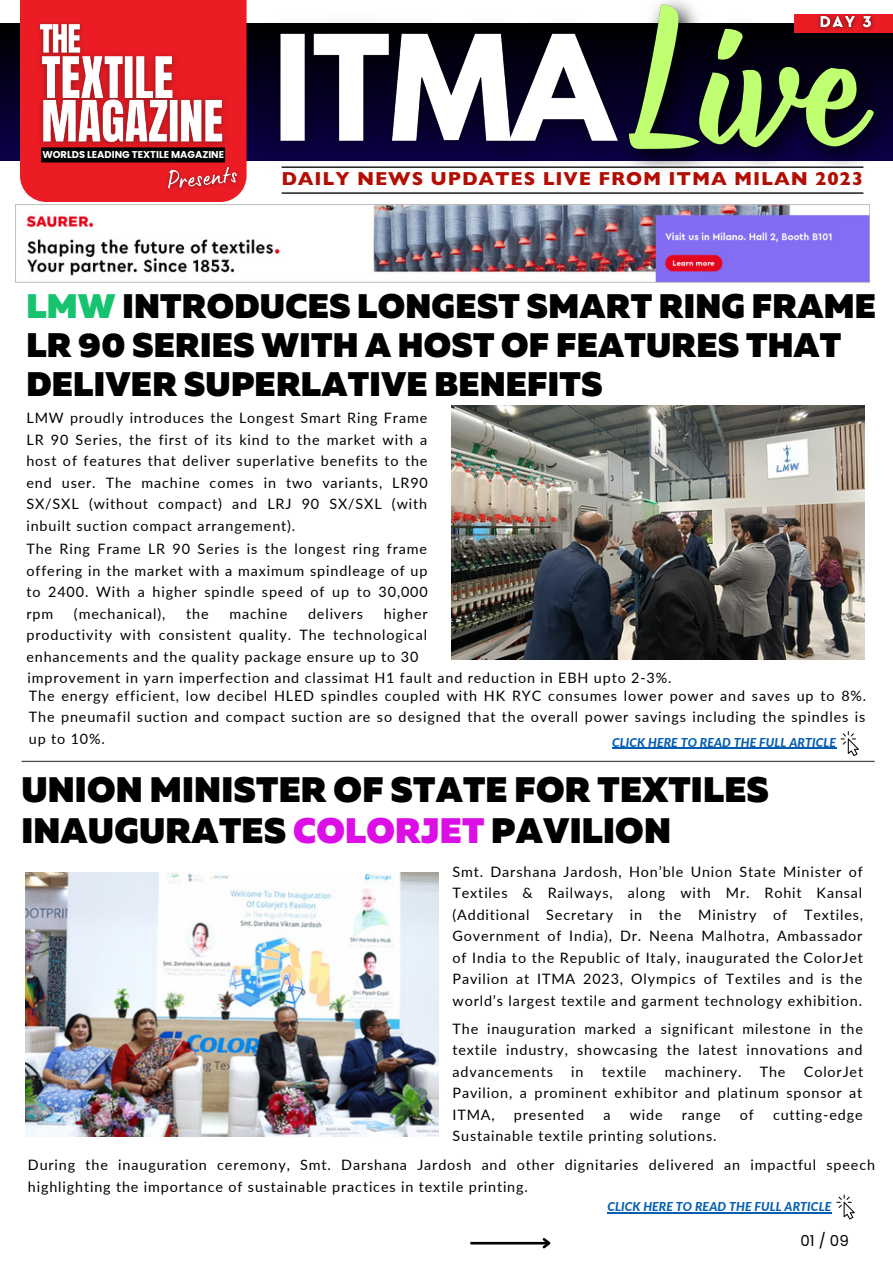
<style>
.page{position:relative;width:893px;height:1266px;background:#fff}
.page>*{position:absolute;margin:0;border:0;box-sizing:border-box;transform-origin:0 0}
.t1{font:900 35.35px/40.6px "Muller";letter-spacing:.005em;color:#000}
.t2{font:900 33.95px/39.4px "Muller";letter-spacing:.005em;color:#000}
.t3{font:800 18.9px "Gill Sans";letter-spacing:.045em;color:#b20e03}
.t4{font:15.05px "Poppins";color:#000}
.t5{font:14.35px/21.5px "Lato";letter-spacing:.06em;color:#000;text-align:justify}
.t6{font:italic 800 12.25px "Lato";letter-spacing:.01em;color:#035eb2}
.t7{font:700 9.97px "Poppins";color:#fff}
.s1{color:#16c470}
.s2{color:#db0ee6}
</style>
<div class="page">
<div style="left:0;top:24px;width:892px;height:137px;background:linear-gradient(to bottom,#000,#0c0048)"></div>
<img style="left:658px;top:0;width:234px;height:276px">
<div style="left:20px;top:0;width:214px;height:202px;background:#eb1c24"></div>
<hr style="left:281px;top:192px;width:582px;height:2px;background:#000">
<img style="left:15px;top:205px;width:854px;height:77px">
<div style="left:794px;top:14px;width:98px;height:19px;background:#eb1c24"></div>
<img style="left:811px;top:8px;width:70px;height:33px">
<img style="left:32px;top:8px;width:58px;height:24px">
<img style="left:29px;top:32px;width:157px;height:44px">
<img style="left:29px;top:76px;width:205px;height:97px">
<img style="left:234px;top:0;width:424px;height:233px">
<img style="left:158px;top:156px;width:90px;height:53px">
<hr style="left:281px;top:166px;width:582px;height:2px;background:#000">
<hr style="left:470px;top:1241px;width:79px;height:3px;background:#000">
<svg style="left:540px;top:1238px;width:11px;height:11px"></svg>
<hr style="left:22px;top:760px;width:852px;height:2px;background:#4d4d4d">
<svg style="left:840px;top:731px;width:19px;height:25px"></svg>
<img style="left:452px;top:406px;width:412px;height:253px">
<hr style="left:612px;top:747px;width:224px;height:1px;background:#035eb2">
<svg style="left:836px;top:1194px;width:18px;height:25px"></svg>
<img style="left:26px;top:872px;width:412px;height:264px">
<hr style="left:607px;top:1212px;width:224px;height:1px;background:#035eb2">
<p class="t7" style="left:42px;top:147px;width:183px">WORLDS LEADING TEXTILE MAGAZINE</p>
<p class="t3" style="left:281px;top:172px;width:583px">DAILY NEWS UPDATES LIVE FROM ITMA MILAN 2023</p>
<p class="t2" style="left:26px;top:289px;width:851px"><span class="s1">LMW</span> INTRODUCES LONGEST SMART RING FRAME<br>LR 90 SERIES WITH A HOST OF FEATURES THAT<br>DELIVER SUPERLATIVE BENEFITS</p>
<p class="t5" style="left:26px;top:407px;width:403px">LMW proudly introduces the Longest Smart Ring Frame LR 90 Series, the first of its kind to the market with a host of features that deliver superlative benefits to the end user. The machine comes in two variants, LR90<br>SX/SXL (without compact) and LRJ 90 SX/SXL (with inbuilt suction compact arrangement).</p>
<p class="t5" style="left:26px;top:537px;width:403px">The Ring Frame LR 90 Series is the longest ring frame offering in the market with a maximum spindleage of up to 2400. With a higher spindle speed of up to 30,000 rpm</p>
<p class="t5" style="left:74px;top:602px;width:93px">(mechanical),</p>
<p class="t5" style="left:186px;top:602px;width:24px">the</p>
<p class="t5" style="left:229px;top:602px;width:59px">machine</p>
<p class="t5" style="left:308px;top:602px;width:56px">delivers</p>
<p class="t5" style="left:26px;top:602px;width:403px;text-indent:357px">higher productivity with consistent quality. The technological enhancements and the quality package ensure up to 30</p>
<p class="t5" style="left:29px;top:684px;width:838px">The energy efficient, low decibel HLED spindles coupled with HK RYC consumes lower power and saves up to 8%.<br>The pneumafil suction and compact suction are so designed that the overall power savings including the spindles is up to 10%.</p>
<p class="t5" style="left:28px;top:666px;width:645px">improvement in yarn imperfection and classimat H1 fault and reduction in EBH upto 2-3%.</p>
<p class="t6" style="left:612px;top:734px;width:225px">CLICK HERE TO READ THE FULL ARTICLE</p>
<p class="t1" style="left:21px;top:772px;width:749px">UNION MINISTER OF STATE FOR TEXTILES<br>INAUGURATES <span class="s2">COLORJET</span> PAVILION</p>
<p class="t5" style="left:452px;top:860px;width:412px">Smt. Darshana Jardosh, Hon’ble Union State Minister of Textiles &amp; Railways, along with Mr. Rohit Kansal (Additional Secretary in the Ministry of Textiles, Government of India), Dr. Neena Malhotra, Ambassador of India to the Republic of Italy, inaugurated the ColorJet Pavilion at ITMA 2023, Olympics of Textiles and is the world’s largest textile and garment technology exhibition.</p>
<p class="t5" style="left:452px;top:1017px;width:412px">The inauguration marked a significant milestone in the textile industry, showcasing the latest innovations and advancements</p>
<p class="t5" style="left:452px;top:1060px;width:412px;text-indent:351px">ColorJet Pavilion, a prominent exhibitor and platinum sponsor at ITMA,</p>
<p class="t5" style="left:571px;top:1060px;width:14px">in</p>
<p class="t5" style="left:602px;top:1060px;width:46px">textile</p>
<p class="t5" style="left:664px;top:1060px;width:78px">machinery.</p>
<p class="t5" style="left:759px;top:1060px;width:27px">The</p>
<p class="t5" style="left:514px;top:1103px;width:72px">presented</p>
<p class="t5" style="left:603px;top:1103px;width:9px">a</p>
<p class="t5" style="left:629px;top:1103px;width:34px">wide</p>
<p class="t5" style="left:681px;top:1103px;width:40px">range</p>
<p class="t5" style="left:739px;top:1103px;width:16px">of</p>
<p class="t5" style="left:773px;top:1103px;width:91px">cutting-edge</p>
<p class="t5" style="left:452px;top:1124px;width:265px">Sustainable textile printing solutions.</p>
<p class="t5" style="left:28px;top:1153px;width:848px">During the inauguration ceremony, Smt. Darshana Jardosh and other dignitaries delivered an impactful speech highlighting the importance of sustainable practices in textile printing.</p>
<p class="t6" style="left:607px;top:1198px;width:225px">CLICK HERE TO READ THE FULL ARTICLE</p>
<p class="t4" style="left:800px;top:1229px;width:50px">01 / 09</p>
</div>
